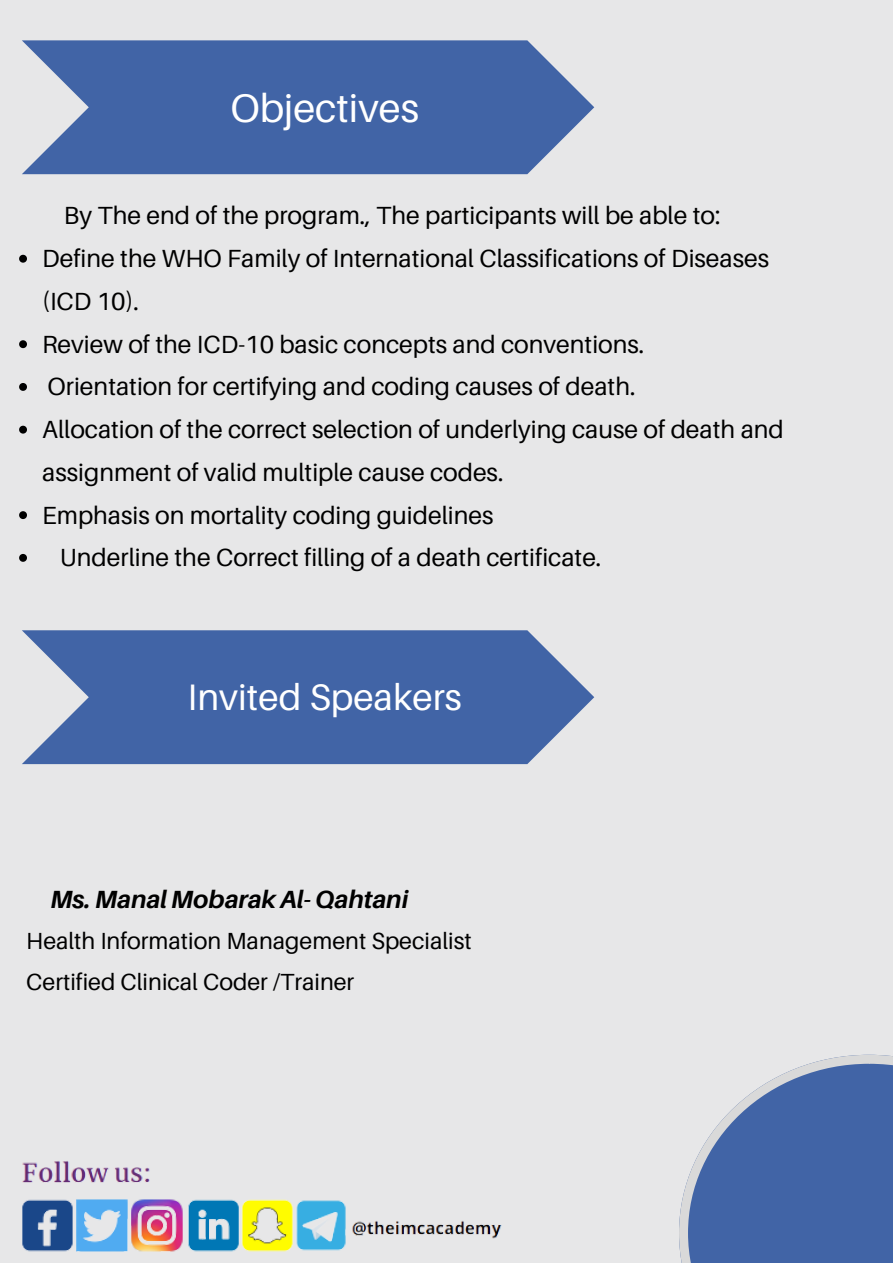
<style>
.page{position:relative;width:893px;height:1264px;background:#fff}
.page>*{position:absolute;margin:0;border:0;box-sizing:border-box;transform-origin:0 0}
.t1{font:39.9px "Aileron";color:#fff}
.t2{font:36.9px "Aileron";color:#fff}
.t3{font:italic 700 24.9px "Aileron";color:#000}
.t4{font:24.75px "Aileron";color:#000}
.t5{font:23.25px/40.5px "Aileron";color:#000}
</style>
<div class="page">
<div style="left:0;top:0;width:892px;height:1262px;background:#e7e7e8"></div>
<svg style="left:22px;top:40px;width:572px;height:134px;background:#5473ad"></svg>
<svg style="left:22px;top:630px;width:572px;height:134px;background:#5473ad"></svg>
<img style="left:22px;top:1161px;width:480px;height:91px">
<svg style="left:679px;top:1054px;width:213px;height:208px"></svg>
<svg style="left:19px;top:255px;width:8px;height:8px"></svg>
<svg style="left:19px;top:340px;width:8px;height:8px"></svg>
<svg style="left:19px;top:383px;width:8px;height:8px"></svg>
<svg style="left:19px;top:426px;width:8px;height:7px"></svg>
<svg style="left:19px;top:511px;width:8px;height:8px"></svg>
<svg style="left:19px;top:554px;width:8px;height:8px"></svg>
<h1 class="t1" style="left:230px;top:84px;width:190px">Objectives</h1>
<p class="t4" style="left:64px;top:200px;width:658px">By The end of the program., The participants will be able to:</p>
<p class="t4" style="left:42px;top:243px;width:728px">Define the WHO Family of International Classifications of Diseases</p>
<p class="t4" style="left:42px;top:286px;width:98px">(ICD 10).</p>
<p class="t4" style="left:42px;top:328px;width:603px">Review of the ICD-10 basic concepts and conventions.</p>
<p class="t4" style="left:48px;top:371px;width:589px">Orientation for certifying and coding causes of death.</p>
<p class="t4" style="left:42px;top:414px;width:743px">Allocation of the correct selection of underlying cause of death and</p>
<p class="t4" style="left:42px;top:457px;width:462px">assignment of valid multiple cause codes.</p>
<p class="t4" style="left:42px;top:499px;width:452px">Emphasis on mortality coding guidelines</p>
<p class="t4" style="left:60px;top:542px;width:543px">Underline the Correct filling of a death certificate.</p>
<h2 class="t2" style="left:188px;top:674px;width:275px">Invited Speakers</h2>
<p class="t3" style="left:50px;top:883px;width:359px">Ms. Manal Mobarak Al- Qahtani</p>
<p class="t5" style="left:26px;top:920px;width:447px">Health Information Management Specialist<br>Certified Clinical Coder /Trainer</p>
</div>
